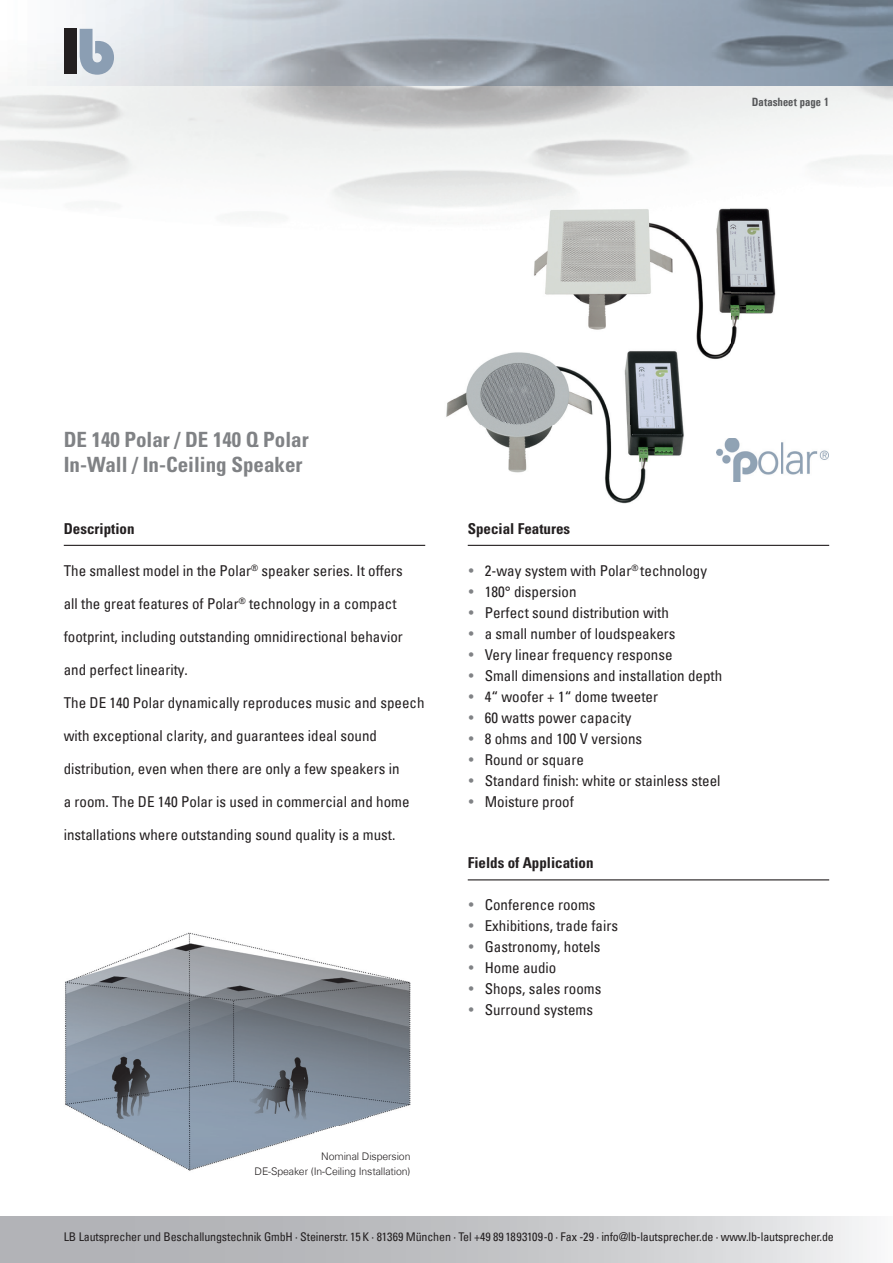
<style>
.page{position:relative;width:893px;height:1263px;background:#fff}
.page>*{position:absolute;margin:0;border:0;box-sizing:border-box;transform-origin:0 0}
.t1{font:700 condensed 21px/25.2px "Univers LT Std";color:#808285}
.t2{font:condensed 15px "Univers Com 57";color:#231f20}
.t3{font:700 condensed 15px "Univers LT Std";color:#231f20}
.t4{font:condensed 12px "Univers Com 57";letter-spacing:-.01em;color:#231f20}
.t5{font:700 condensed 12px "Univers";color:#57585a}
.t6{font:300 10.5px/15px "Univers Com 45";letter-spacing:-.01em;color:#231f20;text-align:right}
.s1{color:#808285}
</style>
<div class="page">
<img style="left:0;top:0;width:893px;height:85px">
<div style="left:64px;top:29px;width:13px;height:45px;background:#231f20"></div>
<svg style="left:80px;top:29px;width:34px;height:46px;background:#acbac9"></svg>
<svg style="left:0;top:1216px;width:867px;height:47px;background:#c4c5c8"></svg>
<hr style="left:64px;top:545px;width:361px;height:1px;background:#231f20">
<hr style="left:468px;top:545px;width:361px;height:1px;background:#231f20">
<hr style="left:468px;top:879px;width:361px;height:1px;background:#231f20">
<img style="left:65px;top:932px;width:346px;height:239px">
<img style="left:431px;top:187px;width:346px;height:317px">
<img style="left:716px;top:438px;width:113px;height:43px">
<p class="t5" style="left:752px;top:95px;width:79px">Datasheet page 1</p>
<h1 class="t1" style="left:64px;top:426px;width:246px">DE 140 Polar / DE 140 Q Polar<br>In-Wall / In-Ceiling Speaker</h1>
<p class="t3" style="left:64px;top:519px;width:72px">Description</p>
<p class="t3" style="left:468px;top:519px;width:104px">Special Features</p>
<p class="t2" style="left:468px;top:561px;width:241px"><span class="s1">•</span> 2-way system with Polar<sup>®</sup> technology</p>
<p class="t2" style="left:468px;top:582px;width:110px"><span class="s1">•</span> 180° dispersion</p>
<p class="t2" style="left:468px;top:603px;width:203px"><span class="s1">•</span> Perfect sound distribution with</p>
<p class="t2" style="left:468px;top:624px;width:209px"><span class="s1">•</span> a small number of loudspeakers</p>
<p class="t2" style="left:468px;top:645px;width:206px"><span class="s1">•</span> Very linear frequency response</p>
<p class="t2" style="left:468px;top:666px;width:256px"><span class="s1">•</span> Small dimensions and installation depth</p>
<p class="t2" style="left:468px;top:687px;width:192px"><span class="s1">•</span> 4“ woofer + 1“ dome tweeter</p>
<p class="t2" style="left:468px;top:708px;width:165px"><span class="s1">•</span> 60 watts power capacity</p>
<p class="t2" style="left:468px;top:729px;width:176px"><span class="s1">•</span> 8 ohms and 100 V versions</p>
<p class="t2" style="left:468px;top:750px;width:118px"><span class="s1">•</span> Round or square</p>
<p class="t2" style="left:468px;top:771px;width:254px"><span class="s1">•</span> Standard finish: white or stainless steel</p>
<p class="t2" style="left:468px;top:792px;width:108px"><span class="s1">•</span> Moisture proof</p>
<p class="t2" style="left:64px;top:562px;width:341px">The smallest model in the Polar<sup>®</sup> speaker series. It offers</p>
<p class="t2" style="left:64px;top:595px;width:334px">all the great features of Polar<sup>®</sup> technology in a compact</p>
<p class="t2" style="left:64px;top:628px;width:341px">footprint, including outstanding omnidirectional behavior</p>
<p class="t2" style="left:64px;top:661px;width:126px">and perfect linearity.</p>
<p class="t2" style="left:64px;top:694px;width:362px">The DE 140 Polar dynamically reproduces music and speech</p>
<p class="t2" style="left:64px;top:727px;width:315px">with exceptional clarity, and guarantees ideal sound</p>
<p class="t2" style="left:64px;top:760px;width:337px">distribution, even when there are only a few speakers in</p>
<p class="t2" style="left:64px;top:793px;width:347px">a room. The DE 140 Polar is used in commercial and home</p>
<p class="t2" style="left:64px;top:826px;width:333px">installations where outstanding sound quality is a must.</p>
<p class="t6" style="left:255px;top:1149px;width:158px">Nominal Dispersion<br>DE-Speaker (In-Ceiling Installation)</p>
<p class="t3" style="left:468px;top:854px;width:127px">Fields of Application</p>
<p class="t2" style="left:468px;top:896px;width:129px"><span class="s1">•</span> Conference rooms</p>
<p class="t2" style="left:468px;top:917px;width:152px"><span class="s1">•</span> Exhibitions, trade fairs</p>
<p class="t2" style="left:468px;top:938px;width:134px"><span class="s1">•</span> Gastronomy, hotels</p>
<p class="t2" style="left:468px;top:959px;width:90px"><span class="s1">•</span> Home audio</p>
<p class="t2" style="left:468px;top:980px;width:135px"><span class="s1">•</span> Shops, sales rooms</p>
<p class="t2" style="left:468px;top:1001px;width:127px"><span class="s1">•</span> Surround systems</p>
<p class="t4" style="left:64px;top:1229px;width:772px">LB Lautsprecher und Beschallungstechnik GmbH · Steinerstr. 15 K · 81369 München · Tel +49 89 1893109-0 · Fax -29 · info@lb-lautsprecher.de · www.lb-lautsprecher.de</p>
</div>
